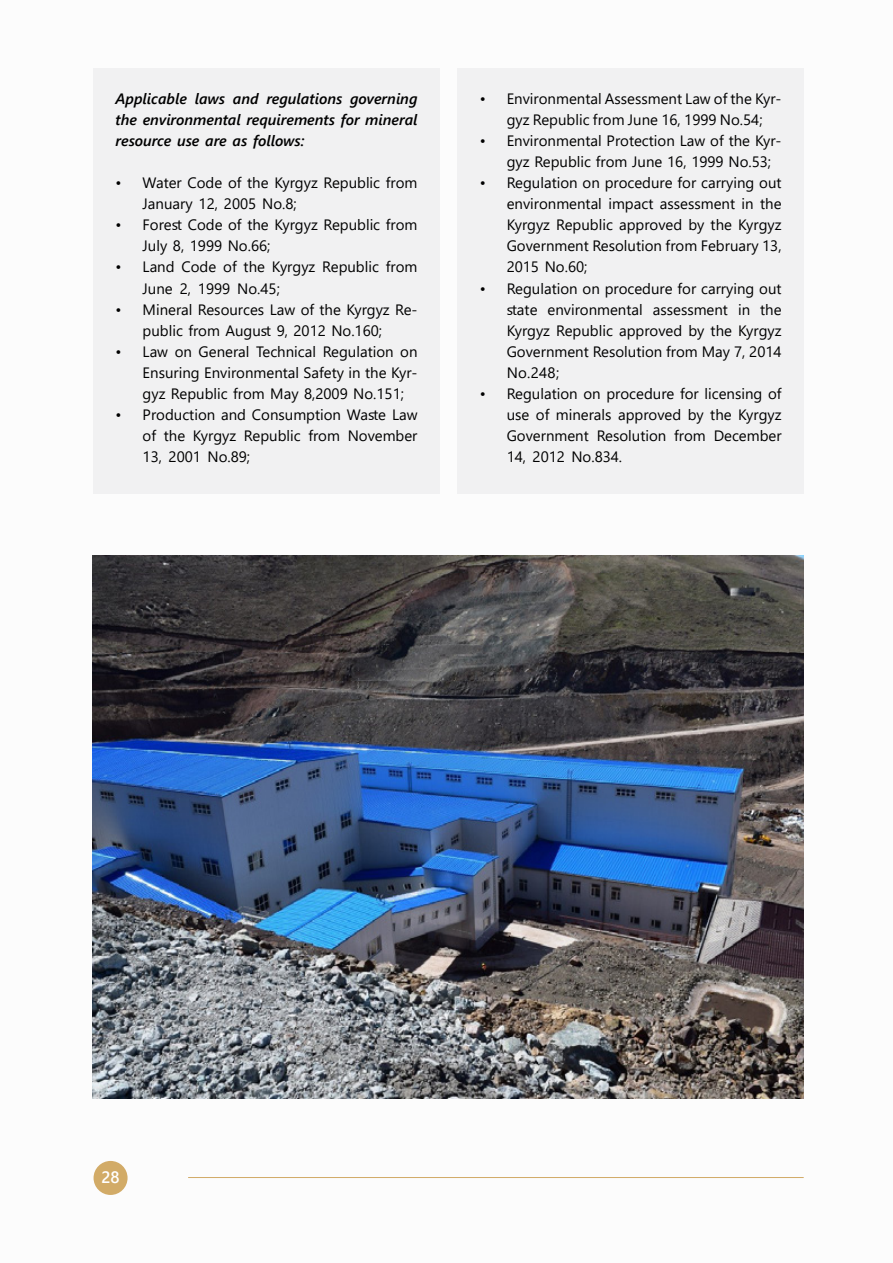
<style>
.page{position:relative;width:893px;height:1263px;background:#fff}
.page>*{position:absolute;margin:0;border:0;box-sizing:border-box;transform-origin:0 0}
.t1{font:600 16.5px "Segoe UI";color:#fff}
.t2{font:15px/21px "Segoe UI";color:#000;text-align:justify}
.t3{font:italic 600 15px/21px "Segoe UI";color:#000;text-align:justify}
</style>
<div class="page">
<div style="left:458px;top:68px;width:346px;height:425px;background:#f1f1f2"></div>
<div style="left:94px;top:68px;width:346px;height:425px;background:#f1f1f2"></div>
<img style="left:92px;top:556px;width:712px;height:542px">
<div style="left:94px;top:1161px;width:34px;height:34px;background:#d2ab67;border-radius:50%"></div>
<hr style="left:188px;top:1177px;width:616px;height:1px;background:#d2ab67">
<p class="t3" style="left:116px;top:87px;width:303px">Applicable laws and regulations governing the environmental requirements for mineral resource use are as follows:</p>
<p class="t2" style="left:143px;top:171px;width:276px;text-indent:-27px">• Water Code of the Kyrgyz Republic from<br>January 12, 2005 No.8;</p>
<p class="t2" style="left:143px;top:213px;width:276px;text-indent:-27px">• Forest Code of the Kyrgyz Republic from<br>July 8, 1999 No.66;</p>
<p class="t2" style="left:143px;top:255px;width:276px;text-indent:-27px">• Land Code of the Kyrgyz Republic from<br>June 2, 1999 No.45;</p>
<p class="t2" style="left:116px;top:297px;width:303px;text-align:center">• Mineral Resources Law of the Kyrgyz Re&shy;public from August 9, 2012 No.160;</p>
<p class="t2" style="left:143px;top:339px;width:276px;text-indent:-27px">• Law on General Technical Regulation on Ensuring Environmental Safety in the Kyr&shy;gyz Republic from May 8,2009 No.151;</p>
<p class="t2" style="left:143px;top:402px;width:276px;text-indent:-27px">• Production and Consumption Waste Law of the Kyrgyz Republic from November 13, 2001 No.89;</p>
<p class="t2" style="left:480px;top:87px;width:303px;text-align:center">• Environmental Assessment Law of the Kyr&shy;gyz Republic from June 16, 1999 No.54;</p>
<p class="t2" style="left:507px;top:129px;width:276px;text-indent:-27px">• Environmental Protection Law of the Kyr&shy;gyz Republic from June 16, 1999 No.53;</p>
<p class="t2" style="left:507px;top:171px;width:276px;text-indent:-27px">• Regulation on procedure for carrying out environmental impact assessment in the Kyrgyz Republic approved by the Kyrgyz Government Resolution from February 13, 2015 No.60;</p>
<p class="t2" style="left:507px;top:276px;width:276px;text-indent:-27px">• Regulation on procedure for carrying out state environmental assessment in the Kyrgyz Republic approved by the Kyrgyz Government Resolution from May 7, 2014<br>No.248;</p>
<p class="t2" style="left:507px;top:381px;width:276px;text-indent:-27px">• Regulation on procedure for licensing of use of minerals approved by the Kyrgyz Government Resolution from December 14, 2012 No.834.</p>
<p class="t1" style="left:101px;top:1162px;width:20px">28</p>
</div>
